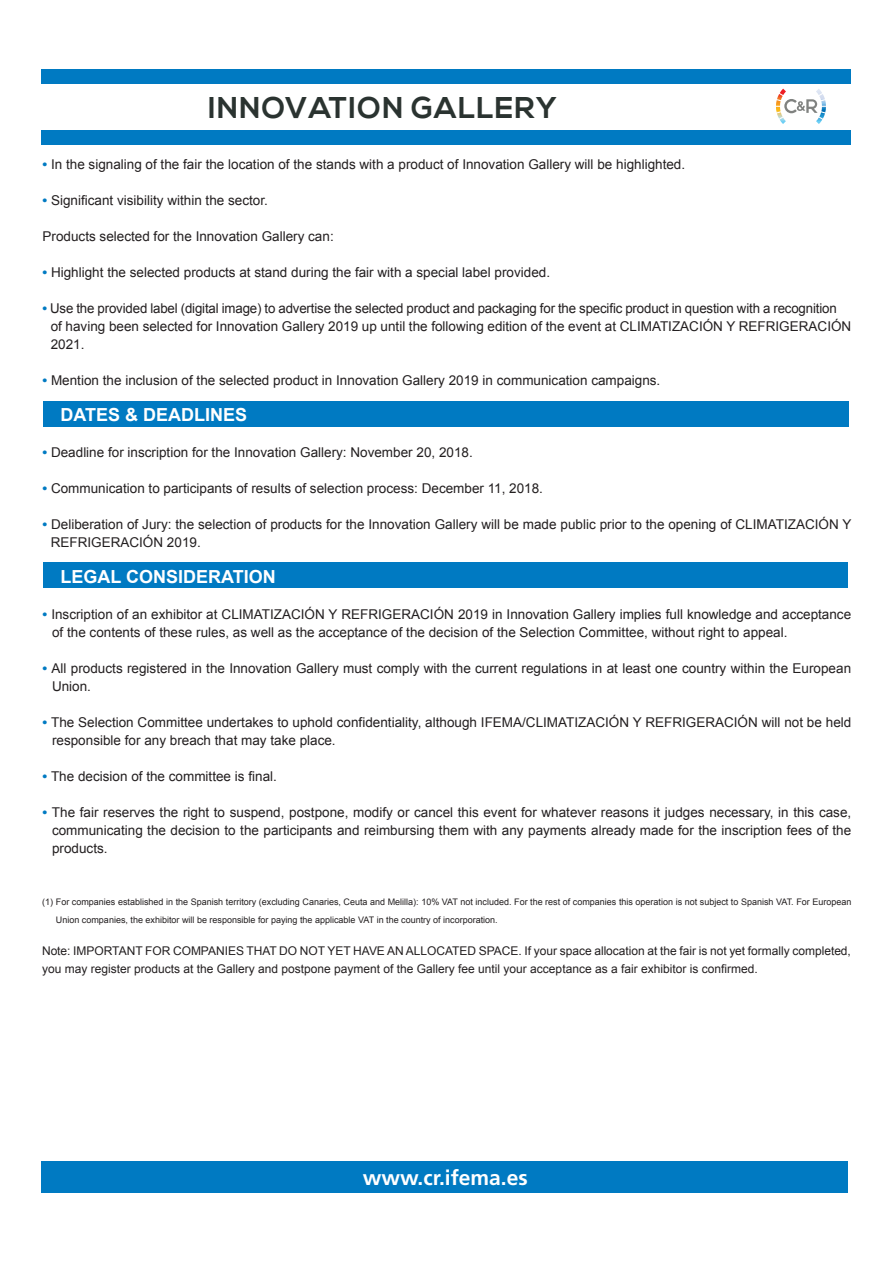
<style>
.page{position:relative;width:893px;height:1263px;background:#fff}
.page>*{position:absolute;margin:0;border:0;box-sizing:border-box;transform-origin:0 0}
.t1{font:700 30px "Nexa";letter-spacing:.03em;color:#2a3330}
.t2{font:700 21px "Frutiger";color:#fff}
.t3{font:700 18px "Arial";color:#fff}
.t4{font:13.5px/18px "Arial";color:#231f20}
.t5{font:12px/18px "Arial";color:#231f20}
.t6{font:9px/18px "Arial";color:#231f20}
.s1{font-weight:700;color:#007ac2}
</style>
<div class="page">
<div style="left:43px;top:401px;width:805px;height:25px;background:#007ac2"></div>
<div style="left:43px;top:563px;width:804px;height:25px;background:#007ac2"></div>
<div style="left:42px;top:1161px;width:806px;height:31px;background:#007ac2"></div>
<div style="left:41px;top:69px;width:810px;height:14px;background:#007ac2"></div>
<div style="left:41px;top:131px;width:810px;height:14px;background:#007ac2"></div>
<svg style="left:776px;top:89px;width:50px;height:35px"></svg>
<h1 class="t1" style="left:208px;top:90px;width:350px">INNOVATION GALLERY</h1>
<p class="t4" style="left:43px;top:155px;width:644px"><span class="s1">•</span> In the signaling of the fair the location of the stands with a product of Innovation Gallery will be highlighted.</p>
<p class="t4" style="left:43px;top:191px;width:227px"><span class="s1">•</span> Significant visibility within the sector.</p>
<p class="t4" style="left:43px;top:227px;width:293px">Products selected for the Innovation Gallery can:</p>
<p class="t4" style="left:43px;top:263px;width:509px"><span class="s1">•</span> Highlight the selected products at stand during the fair with a special label provided.</p>
<p class="t4" style="left:51px;top:299px;width:802px;text-indent:-8px"><span class="s1">•</span> Use the provided label (digital image) to advertise the selected product and packaging for the specific product in question with a recognition of having been selected for Innovation Gallery 2019 up until the following edition of the event at CLIMATIZACIÓN Y REFRIGERACIÓN<br>2021.</p>
<p class="t4" style="left:43px;top:371px;width:619px"><span class="s1">•</span> Mention the inclusion of the selected product in Innovation Gallery 2019 in communication campaigns.</p>
<h3 class="t3" style="left:61px;top:403px;width:188px">DATES &amp; DEADLINES</h3>
<p class="t4" style="left:43px;top:443px;width:432px"><span class="s1">•</span> Deadline for inscription for the Innovation Gallery: November 20, 2018.</p>
<p class="t4" style="left:43px;top:479px;width:502px"><span class="s1">•</span> Communication to participants of results of selection process: December 11, 2018.</p>
<p class="t4" style="left:51px;top:515px;width:802px;text-indent:-8px"><span class="s1">•</span> Deliberation of Jury: the selection of products for the Innovation Gallery will be made public prior to the opening of CLIMATIZACIÓN Y<br>REFRIGERACIÓN 2019.</p>
<h3 class="t3" style="left:61px;top:565px;width:217px">LEGAL CONSIDERATION</h3>
<p class="t4" style="left:52px;top:605px;width:801px;text-indent:-9px"><span class="s1">•</span> Inscription of an exhibitor at CLIMATIZACIÓN Y REFRIGERACIÓN 2019 in Innovation Gallery implies full knowledge and acceptance of the contents of these rules, as well as the acceptance of the decision of the Selection Committee, without right to appeal.</p>
<p class="t4" style="left:52px;top:659px;width:801px;text-indent:-9px"><span class="s1">•</span> All products registered in the Innovation Gallery must comply with the current regulations in at least one country within the European<br>Union.</p>
<p class="t4" style="left:52px;top:713px;width:801px;text-indent:-9px"><span class="s1">•</span> The Selection Committee undertakes to uphold confidentiality, although IFEMA/CLIMATIZACIÓN Y REFRIGERACIÓN will not be held responsible for any breach that may take place.</p>
<p class="t4" style="left:43px;top:767px;width:236px"><span class="s1">•</span> The decision of the committee is final.</p>
<p class="t4" style="left:52px;top:803px;width:801px;text-align:justify;text-indent:-9px"><span class="s1">•</span> The fair reserves the right to suspend, postpone, modify or cancel this event for whatever reasons it judges necessary, in this case, communicating the decision to the participants and reimbursing them with any payments already made for the inscription fees of the products.</p>
<p class="t6" style="left:56px;top:893px;width:797px;text-indent:-14px">(1) For companies established in the Spanish territory (excluding Canaries, Ceuta and Melilla): 10% VAT not included. For the rest of companies this operation is not subject to Spanish VAT. For European<br>Union companies, the exhibitor will be responsible for paying the applicable VAT in the country of incorporation.</p>
<p class="t5" style="left:42px;top:942px;width:810px">Note: IMPORTANT FOR COMPANIES THAT DO NOT YET HAVE AN ALLOCATED SPACE. If your space allocation at the fair is not yet formally completed, you may register products at the Gallery and postpone payment of the Gallery fee until your acceptance as a fair exhibitor is confirmed.</p>
<h2 class="t2" style="left:363px;top:1165px;width:166px">www.cr.ifema.es</h2>
</div>
